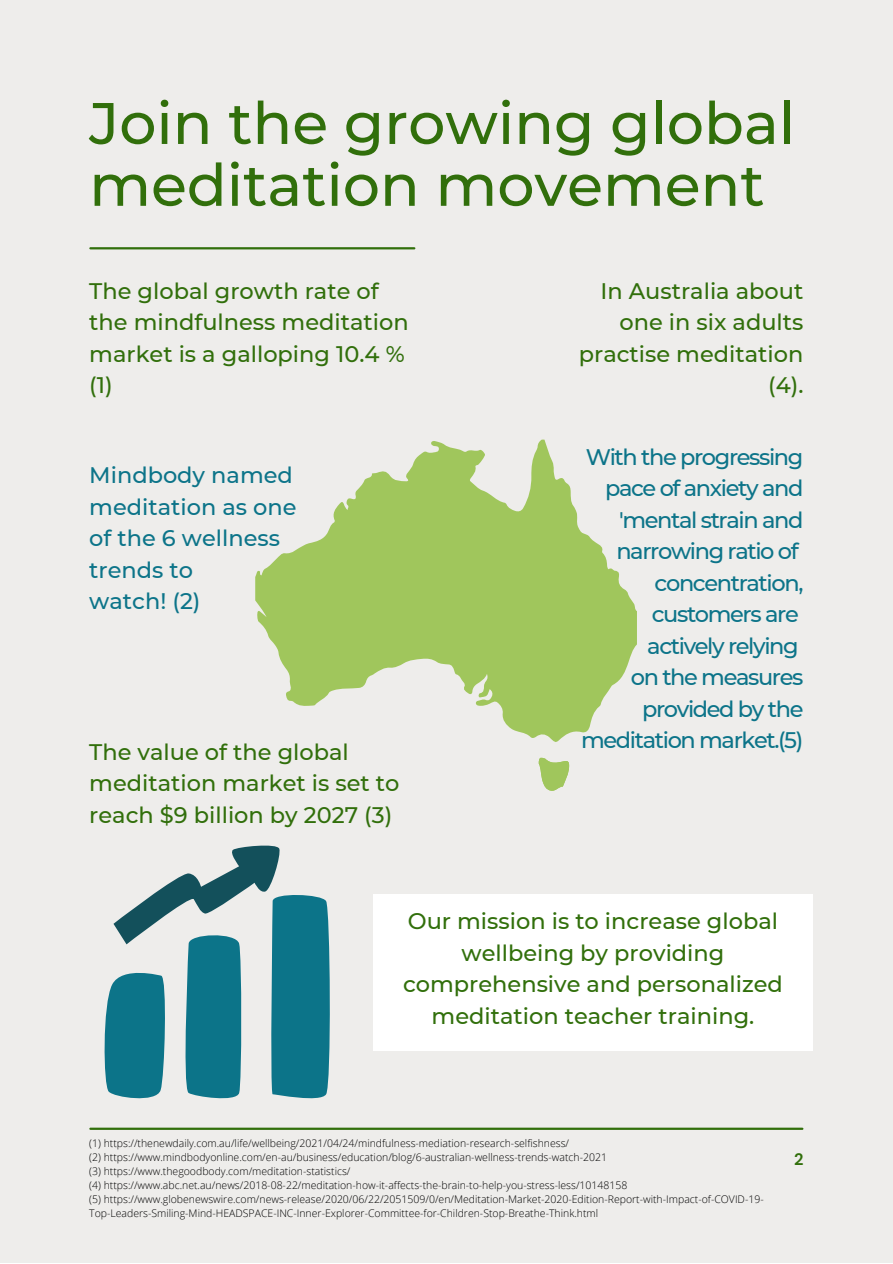
<style>
.page{position:relative;width:893px;height:1264px;background:#fff}
.page>*{position:absolute;margin:0;border:0;box-sizing:border-box;transform-origin:0 0}
.t1{font:500 58.5px/61.8px "Montserrat";color:#316f0b}
.t2{font:500 22.5px/31.5px "Montserrat";color:#316f0b}
.t3{font:500 22.5px/31.5px "Montserrat";letter-spacing:-.06em;color:#0c7489;text-align:right}
.t4{font:500 22.5px/31.5px "Montserrat";color:#0c7489}
.t5{font:700 16.5px "DM Sans";color:#316f0b}
.t6{font:300 10.5px/14px "Open Sans";color:#000}
</style>
<div class="page">
<div style="left:0;top:0;width:892px;height:1262px;background:#eeedeb"></div>
<hr style="left:90px;top:1127px;width:712px;height:2px;background:#316f0b">
<hr style="left:90px;top:247px;width:324px;height:2px;background:#316f0b">
<svg style="left:255px;top:439px;width:382px;height:303px;fill:#a0c65c"></svg>
<svg style="left:538px;top:757px;width:31px;height:34px"></svg>
<svg style="left:104px;top:845px;width:226px;height:254px"></svg>
<div style="left:373px;top:894px;width:439px;height:157px;background:#fff"></div>
<h1 class="t1" style="left:89px;top:92px;width:707px">Join the growing global meditation movement</h1>
<h2 class="t2" style="left:89px;top:275px;width:321px">The global growth rate of the mindfulness meditation market is a galloping 10.4 % (1)</h2>
<h2 class="t2" style="left:578px;top:275px;width:226px;text-align:right">In Australia about one in six adults practise meditation (4).</h2>
<h2 class="t4" style="left:89px;top:459px;width:209px">Mindbody named meditation as one of the 6 wellness trends to<br>watch! (2)</h2>
<h2 class="t2" style="left:89px;top:736px;width:312px">The value of the global meditation market is set to reach $9 billion by 2027 (3)</h2>
<h2 class="t3" style="left:581px;top:441px;width:224px">With the progressing pace of anxiety and 'mental strain and narrowing ratio of concentration, customers are actively relying<br>on the measures provided by the meditation market.(5)</h2>
<h2 class="t2" style="left:403px;top:905px;width:381px;text-align:center">Our mission is to increase global wellbeing by providing comprehensive and personalized meditation teacher training.</h2>
<p class="t6" style="left:89px;top:1136px;width:676px">(1) https://thenewdaily.com.au/life/wellbeing/2021/04/24/mindfulness-mediation-research-selfishness/<br>(2) https://www.mindbodyonline.com/en-au/business/education/blog/6-australian-wellness-trends-watch-2021<br>(3) https://www.thegoodbody.com/meditation-statistics/<br>(4) https://www.abc.net.au/news/2018-08-22/meditation-how-it-affects-the-brain-to-help-you-stress-less/10148158<br>(5) https://www.globenewswire.com/news-release/2020/06/22/2051509/0/en/Meditation-Market-2020-Edition-Report-with-Impact-of-COVID-19- Top-Leaders-Smiling-Mind-HEADSPACE-INC-Inner-Explorer-Committee-for-Children-Stop-Breathe-Think.html</p>
<h3 class="t5" style="left:794px;top:1148px;width:11px">2</h3>
</div>
